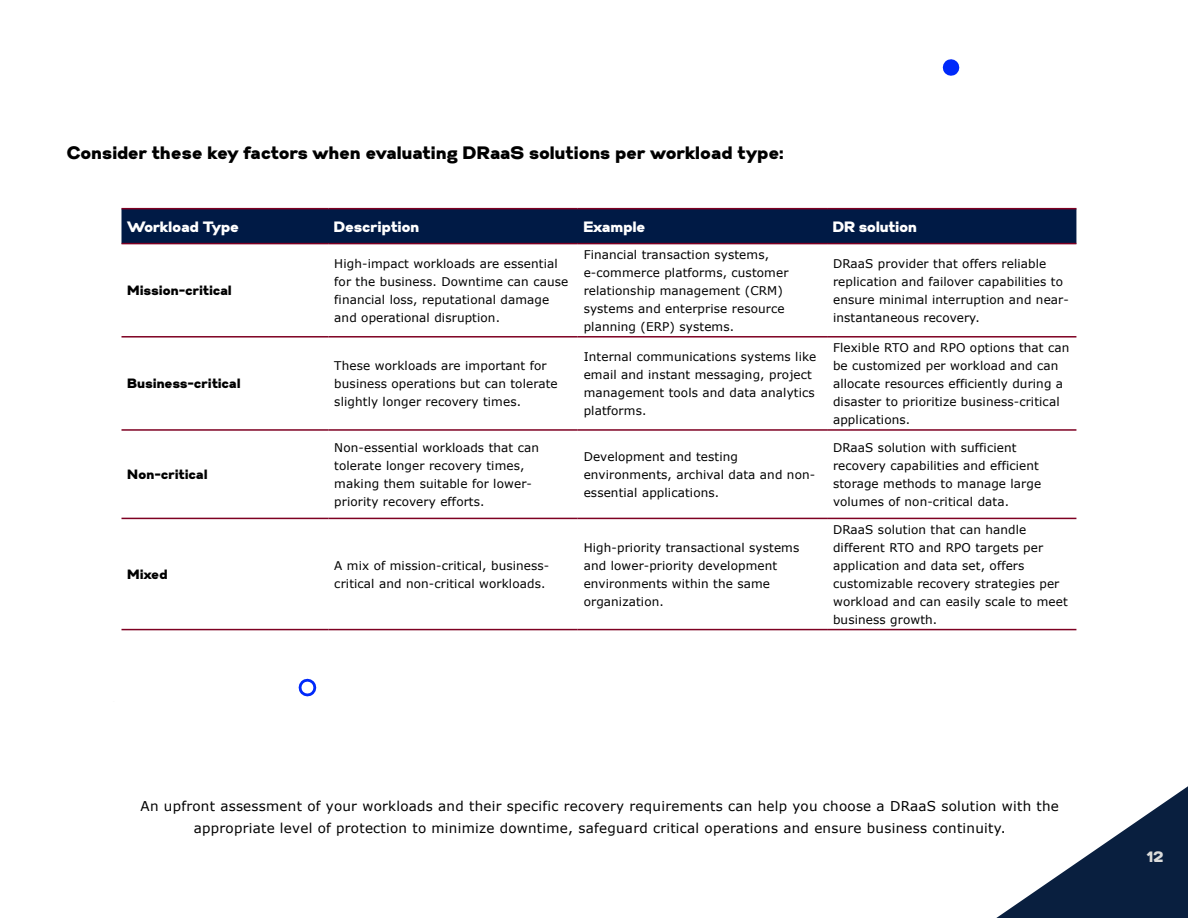
<style>
.page{position:relative;width:1188px;height:918px;background:#fff}
.page>*{position:absolute;margin:0;border:0;box-sizing:border-box;transform-origin:0 0}
.copy{font:18px "Gabriel Sans Black";letter-spacing:.02em;color:#000}
.copy-2{font:15px "Gabriel Sans Black";letter-spacing:.01em;color:#fff}
.t1{font:15px "Gabriel Sans Black";color:#dcdcdb}
.copy-3{font:13.5px/22.5px "Verdana";letter-spacing:.02em;color:#000;text-align:center}
.copy-4{font:13.5px "Gabriel Sans Black";letter-spacing:.02em;color:#000}
.copy-5{font:12px/18px "Verdana";letter-spacing:.01em;color:#000}
</style>
<div class="page">
<div style="left:122px;top:209px;width:954px;height:34px;background:#001a45"></div>
<hr style="left:122px;top:243px;width:206px;height:1px;background:#7e0022">
<hr style="left:328px;top:243px;width:250px;height:1px;background:#7e0022">
<hr style="left:578px;top:243px;width:249px;height:1px;background:#7e0022">
<hr style="left:827px;top:243px;width:249px;height:1px;background:#7e0022">
<hr style="left:122px;top:208px;width:206px;height:1px;background:#7e0022">
<hr style="left:328px;top:208px;width:250px;height:1px;background:#7e0022">
<hr style="left:578px;top:208px;width:249px;height:1px;background:#7e0022">
<hr style="left:827px;top:208px;width:249px;height:1px;background:#7e0022">
<hr style="left:122px;top:336px;width:206px;height:2px;background:#7e0022">
<hr style="left:328px;top:336px;width:250px;height:2px;background:#7e0022">
<hr style="left:578px;top:336px;width:249px;height:2px;background:#7e0022">
<hr style="left:827px;top:336px;width:249px;height:2px;background:#7e0022">
<hr style="left:122px;top:429px;width:206px;height:2px;background:#7e0022">
<hr style="left:328px;top:429px;width:250px;height:2px;background:#7e0022">
<hr style="left:578px;top:429px;width:249px;height:2px;background:#7e0022">
<hr style="left:827px;top:429px;width:249px;height:2px;background:#7e0022">
<hr style="left:122px;top:518px;width:206px;height:1px;background:#7e0022">
<hr style="left:328px;top:518px;width:250px;height:1px;background:#7e0022">
<hr style="left:578px;top:518px;width:249px;height:1px;background:#7e0022">
<hr style="left:827px;top:518px;width:249px;height:1px;background:#7e0022">
<hr style="left:122px;top:629px;width:206px;height:1px;background:#7e0022">
<hr style="left:328px;top:629px;width:250px;height:1px;background:#7e0022">
<hr style="left:578px;top:629px;width:249px;height:1px;background:#7e0022">
<hr style="left:827px;top:629px;width:249px;height:1px;background:#7e0022">
<svg style="left:298px;top:678px;width:19px;height:19px"></svg>
<svg style="left:942px;top:59px;width:18px;height:17px"></svg>
<svg style="left:996px;top:786px;width:192px;height:132px"></svg>
<p class="copy" style="left:68px;top:142px;width:718px">Consider these key factors when evaluating DRaaS solutions per workload type:</p>
<p class="copy-2" style="left:128px;top:218px;width:113px">Workload Type</p>
<p class="copy-2" style="left:334px;top:218px;width:87px">Description</p>
<p class="copy-2" style="left:584px;top:218px;width:63px">Example</p>
<p class="copy-2" style="left:833px;top:218px;width:86px">DR solution</p>
<p class="copy-4" style="left:128px;top:282px;width:106px">Mission-critical</p>
<p class="copy-4" style="left:128px;top:376px;width:115px">Business-critical</p>
<p class="copy-4" style="left:128px;top:466px;width:82px">Non-critical</p>
<p class="copy-5" style="left:334px;top:255px;width:235px">High-impact workloads are essential for the business. Downtime can cause financial loss, reputational damage and operational disruption.</p>
<p class="copy-5" style="left:584px;top:246px;width:206px">Financial transaction systems, e-commerce platforms, customer relationship management (CRM) systems and enterprise resource planning (ERP) systems.</p>
<p class="copy-5" style="left:833px;top:255px;width:237px">DRaaS provider that offers reliable replication and failover capabilities to ensure minimal interruption and near&shy;instantaneous recovery.</p>
<p class="copy-5" style="left:334px;top:357px;width:225px">These workloads are important for business operations but can tolerate slightly longer recovery times.</p>
<p class="copy-5" style="left:584px;top:348px;width:234px">Internal communications systems like email and instant messaging, project management tools and data analytics platforms.</p>
<p class="copy-5" style="left:833px;top:339px;width:238px">Flexible RTO and RPO options that can be customized per workload and can allocate resources efficiently during a disaster to prioritize business-critical applications.</p>
<p class="copy-5" style="left:334px;top:439px;width:206px">Non-essential workloads that can tolerate longer recovery times, making them suitable for lower&shy;priority recovery efforts.</p>
<p class="copy-5" style="left:584px;top:448px;width:233px">Development and testing environments, archival data and non&shy;essential applications.</p>
<p class="copy-5" style="left:833px;top:439px;width:210px">DRaaS solution with sufficient recovery capabilities and efficient storage methods to manage large volumes of non-critical data.</p>
<p class="copy-4" style="left:128px;top:566px;width:42px">Mixed</p>
<p class="copy-5" style="left:334px;top:556px;width:217px">A mix of mission-critical, business&shy;critical and non-critical workloads.</p>
<p class="copy-5" style="left:584px;top:538px;width:217px">High-priority transactional systems and lower-priority development environments within the same organization.</p>
<p class="copy-5" style="left:833px;top:520px;width:236px">DRaaS solution that can handle different RTO and RPO targets per application and data set, offers customizable recovery strategies per workload and can easily scale to meet business growth.</p>
<p class="copy-3" style="left:141px;top:795px;width:920px">An upfront assessment of your workloads and their specific recovery requirements can help you choose a DRaaS solution with the appropriate level of protection to minimize downtime, safeguard critical operations and ensure business continuity.</p>
<p class="t1" style="left:1148px;top:848px;width:18px">12</p>
</div>
